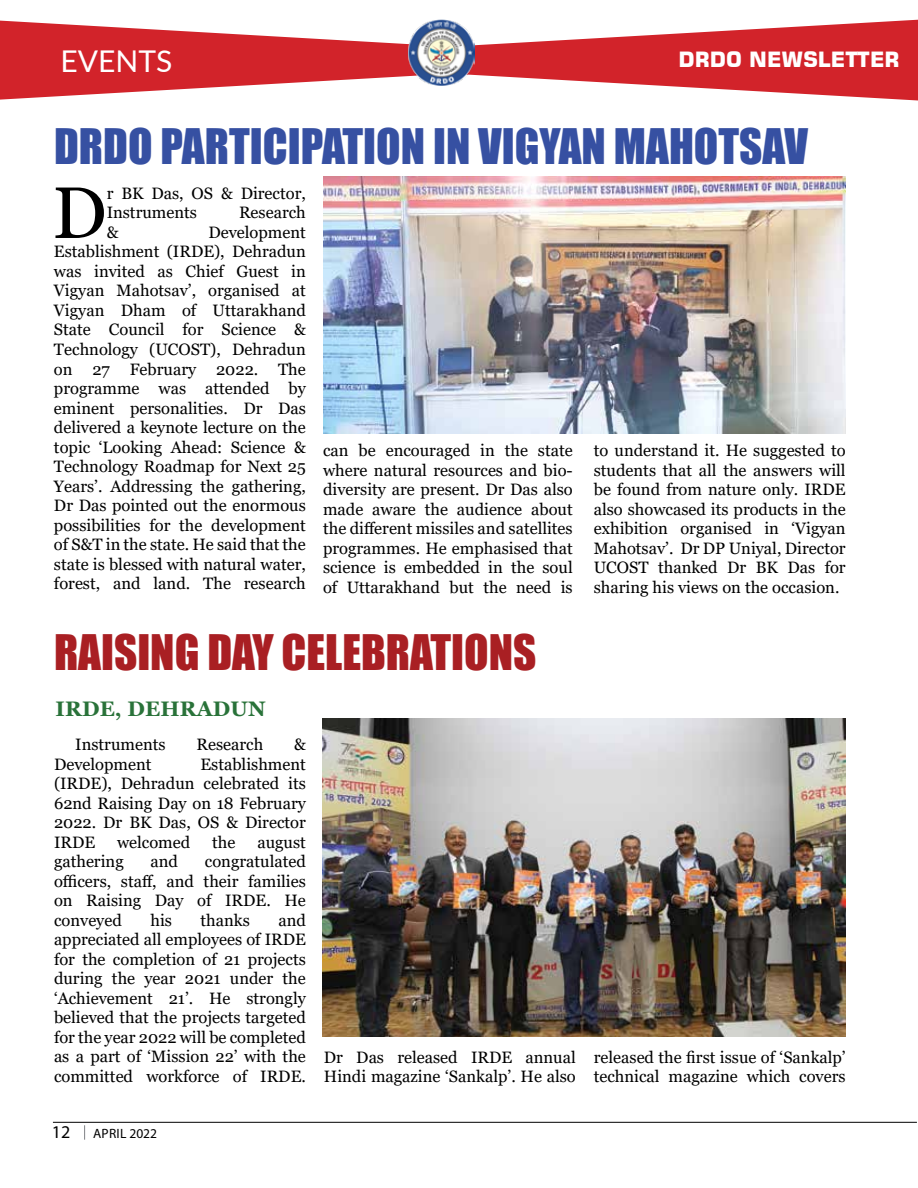
<style>
.page{position:relative;width:918px;height:1188px;background:#fff}
.page>*{position:absolute;margin:0;border:0;box-sizing:border-box;transform-origin:0 0}
.t1{font:72.75px "Georgia";color:#000}
.t2{font:45px "Impact";color:#3650a2}
.t3{font:45px "Impact";color:#a91f23}
.t4{font:30px "Lato";color:#fff}
.t5{font:700 21px "Square 721 BT";color:#fff}
.t6{font:700 21px "Georgia";letter-spacing:.01em;color:#297239}
.t7{font:18px "Myriad Pro";color:#000}
.t8{font:16.5px/19.5px "Georgia";color:#000;text-align:justify}
.t9{font:13.5px "Myriad Pro";letter-spacing:.02em;color:#000}
</style>
<div class="page">
<hr style="left:53px;top:1122px;width:864px;height:1px;background:#000">
<svg style="left:84px;top:1125px;width:1px;height:15px"></svg>
<svg style="left:0;top:20px;width:216px;height:80px;fill:#d2232a"></svg>
<svg style="left:216px;top:20px;width:702px;height:81px;fill:#d2232a"></svg>
<img style="left:408px;top:20px;width:66px;height:66px">
<img style="left:324px;top:177px;width:522px;height:256px">
<img style="left:323px;top:719px;width:523px;height:318px">
<h3 class="t4" style="left:61px;top:40px;width:113px">EVENTS</h3>
<p class="t5" style="left:679px;top:47px;width:223px">DRDO NEWSLETTER</p>
<h2 class="t2" style="left:54px;top:111px;width:755px">DRDO PARTICIPATION IN VIGYAN MAHOTSAV</h2>
<h1 class="t1" style="left:52px;top:169px;width:56px">D</h1>
<p class="t8" style="left:107px;top:184px;width:201px">r BK Das, OS &amp; Director,<br>Instruments</p>
<p class="t8" style="left:239px;top:203px;width:68px">Research</p>
<p class="t8" style="left:54px;top:223px;width:253px;text-indent:154px">Development Establishment (IRDE), Dehradun was invited as Chief Guest in Vigyan Mahotsav’, organised at Vigyan Dham of Uttarakhand State Council for Science &amp; Technology (UCOST), Dehradun on 27 February 2022. The programme was attended by eminent personalities. Dr Das delivered a keynote lecture on the topic ‘Looking Ahead: Science &amp; Technology Roadmap for Next 25<br>Years’. Addressing the gathering, Dr Das pointed out the enormous possibilities for the development of S&amp;T in the state. He said that the state is blessed with natural water, forest, and land. The research</p>
<p class="t8" style="left:107px;top:223px;width:13px">&amp;</p>
<p class="t8" style="left:594px;top:441px;width:253px">to understand it. He suggested to students that all the answers will be found from nature only. IRDE also showcased its products in the exhibition organised in ‘Vigyan Mahotsav’. Dr DP Uniyal, Director UCOST thanked Dr BK Das for sharing his views on the occasion.</p>
<p class="t8" style="left:323px;top:441px;width:251px">can be encouraged in the state where natural resources and bio&shy;diversity are present. Dr Das also made aware the audience about the different missiles and satellites programmes. He emphasised that science is embedded in the soul of Uttarakhand but the need is</p>
<h2 class="t3" style="left:54px;top:617px;width:484px">RAISING DAY CELEBRATIONS</h2>
<p class="t6" style="left:56px;top:695px;width:212px">IRDE, DEHRADUN</p>
<p class="t8" style="left:75px;top:735px;width:92px">Instruments</p>
<p class="t8" style="left:196px;top:735px;width:68px">Research</p>
<p class="t8" style="left:294px;top:735px;width:13px">&amp;</p>
<p class="t8" style="left:54px;top:755px;width:99px">Development</p>
<p class="t8" style="left:54px;top:755px;width:253px;text-indent:147px">Establishment (IRDE), Dehradun celebrated its 62nd Raising Day on 18 February 2022. Dr BK Das, OS &amp; Director IRDE</p>
<p class="t8" style="left:117px;top:833px;width:75px">welcomed</p>
<p class="t8" style="left:212px;top:833px;width:25px">the</p>
<p class="t8" style="left:257px;top:833px;width:50px">august</p>
<p class="t8" style="left:54px;top:852px;width:71px">gathering</p>
<p class="t8" style="left:151px;top:852px;width:29px">and</p>
<p class="t8" style="left:54px;top:852px;width:253px;text-indent:151px">congratulated officers, staff, and their families on Raising Day of IRDE. He conveyed</p>
<p class="t8" style="left:54px;top:911px;width:253px;text-indent:224px">and appreciated all employees of IRDE for the completion of 21 projects during the year 2021 under the ‘Achievement 21’. He strongly believed that the projects targeted for the year 2022 will be completed as a part of ‘Mission 22’ with the committed workforce of IRDE.</p>
<p class="t8" style="left:150px;top:911px;width:23px">his</p>
<p class="t8" style="left:201px;top:911px;width:51px">thanks</p>
<p class="t7" style="left:52px;top:1121px;width:20px">12</p>
<p class="t9" style="left:93px;top:1125px;width:66px">APRIL 2022</p>
<p class="t8" style="left:324px;top:1048px;width:253px">Dr Das released IRDE annual<br>Hindi magazine ‘Sankalp’. He also</p>
<p class="t8" style="left:594px;top:1048px;width:253px">released the first issue of ‘Sankalp’ technical magazine which covers</p>
</div>
